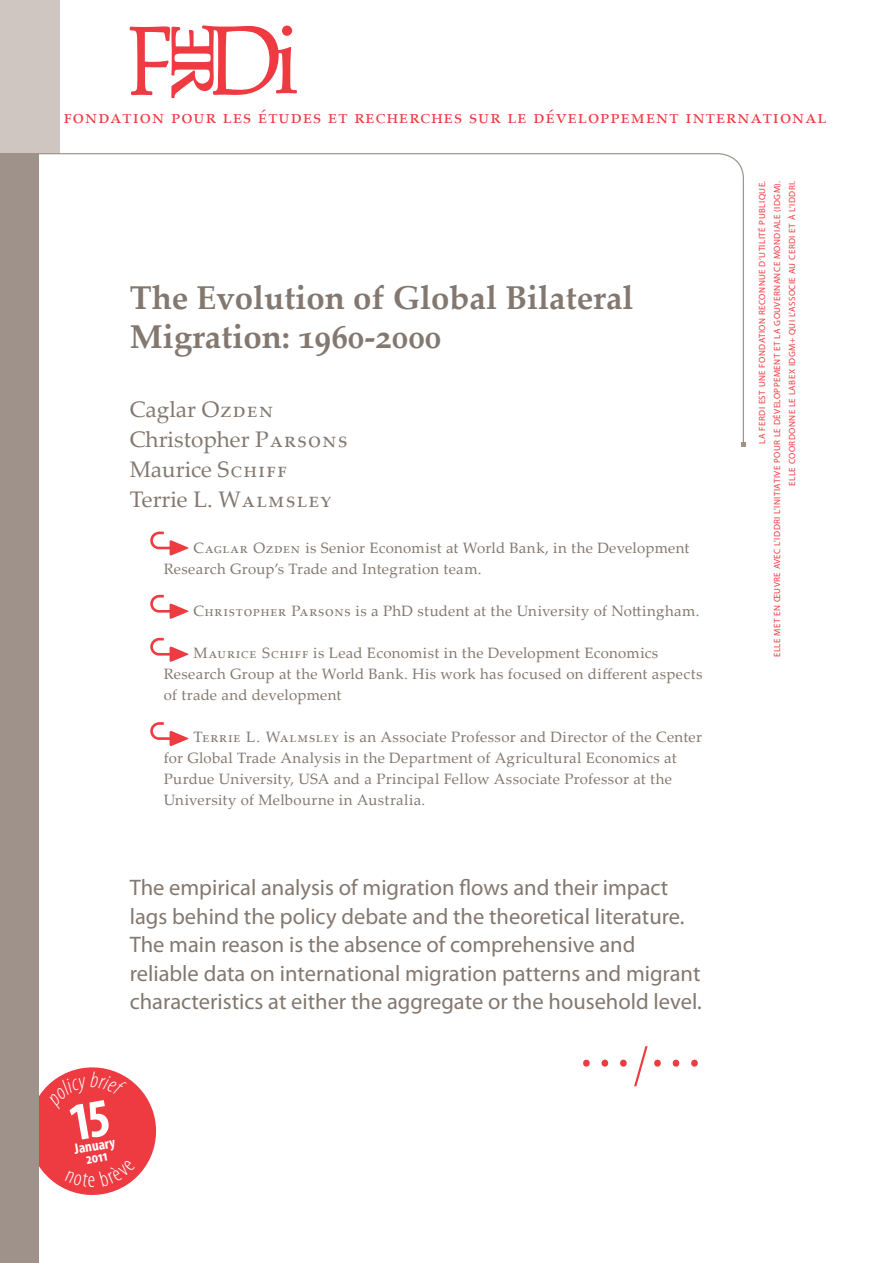
<style>
.page{position:relative;width:893px;height:1263px;background:#fff}
.page>*{position:absolute;margin:0;border:0;box-sizing:border-box;transform-origin:0 0}
.t1{font:55.5px "Myriad Pro";color:#ee3a41}
.t2{font:700 33px/39px "Palatino Linotype";color:#83786f}
.t3{font:22.5px/28.5px "Myriad Pro";color:#83786f}
.t4{font:22.5px/30px "Palatino Linotype";color:#83786f}
.t5{font:19.5px "Palatino Linotype";letter-spacing:.05em;color:#ee3a41}
.t6{font:15px/21px "Palatino Linotype";letter-spacing:.02em;color:#83786f}
.t7{font:700 condensed 15px/12px "Myriad Pro";color:#fff;text-align:center}
.t8{font:9px/15px "Myriad Pro";letter-spacing:.05em;color:#ee3a41;text-align:right}
.s1{font-weight:300;font-stretch:condensed}
</style>
<div class="page">
<svg style="left:130px;top:25px;width:167px;height:73px"></svg>
<div style="left:0;top:0;width:60px;height:153px;background:#cfc6c2"></div>
<svg style="left:150px;top:531px;width:38px;height:24px"></svg>
<svg style="left:150px;top:595px;width:38px;height:24px"></svg>
<svg style="left:150px;top:638px;width:38px;height:24px"></svg>
<svg style="left:150px;top:722px;width:38px;height:24px"></svg>
<div style="left:0;top:153px;width:38px;height:1110px;background:#9e928b"></div>
<svg style="left:38px;top:153px;width:706px;height:293px"></svg>
<svg style="left:741px;top:442px;width:5px;height:5px"></svg>
<svg style="left:38px;top:1062px;width:119px;height:138px"></svg>
<h3 class="t5" style="left:64px;top:103px;width:764px">fondation pour les études et recherches sur le développement international</h3>
<h2 class="t2" style="left:130px;top:277px;width:505px">The Evolution of Global Bilateral<br>Migration: 1960-2000</h2>
<h3 class="t4" style="left:130px;top:394px;width:219px">Caglar Ozden<br>Christopher Par sons<br>Maurice Schiff<br>Terrie L. Walmsley</h3>
<p class="t6" style="left:164px;top:537px;width:527px;text-indent:30px">Caglar Ozden is Senior Economist at World Bank, in the Development<br>Research Group’s Trade and Integration team.</p>
<p class="t6" style="left:193px;top:600px;width:507px">Chr istopher Par sons is a PhD student at the University of Nottingham.</p>
<p class="t6" style="left:164px;top:642px;width:540px;text-indent:30px">Maur ice Schiff is Lead Economist in the Development Economics<br>Research Group at the World Bank. His work has focused on different aspects of trade and development</p>
<p class="t6" style="left:164px;top:726px;width:540px;text-indent:30px">Ter r ie L. Walmsley is an Associate Professor and Director of the Center for Global Trade Analysis in the Department of Agricultural Economics at Purdue University, USA and a Principal Fellow Associate Professor at the University of Melbourne in Australia.</p>
<p class="t3" style="left:130px;top:873px;width:574px">The empirical analysis of migration flows and their impact lags behind the policy debate and the theoretical literature.<br>The main reason is the absence of comprehensive and reliable data on international migration patterns and migrant characteristics at either the aggregate or the household level.</p>
<h1 class="t1" style="left:577px;top:1013px;width:128px">…<span class="s1">/</span>…</h1>
<p class="t7" style="left:73px;top:1143px;width:43px;rotate:-10deg">January<br>2011</p>
<p class="t8" style="left:754px;top:657px;width:478px;rotate:-90deg">LA FERDI EST UNE FONDATION RECONNUE D’UTILITÉ PUBLIQUE.<br>ELLE MET EN ŒUVRE AVEC L’IDDRI L’INITIATIVE POUR LE DÉVELOPPEMENT ET LA GOUVERNANCE MONDIALE (IDGM).<br>ELLE COORDONNE LE LABEX IDGM+ QUI L’ASSOCIE AU CERDI ET À L’IDDRI.</p>
</div>
